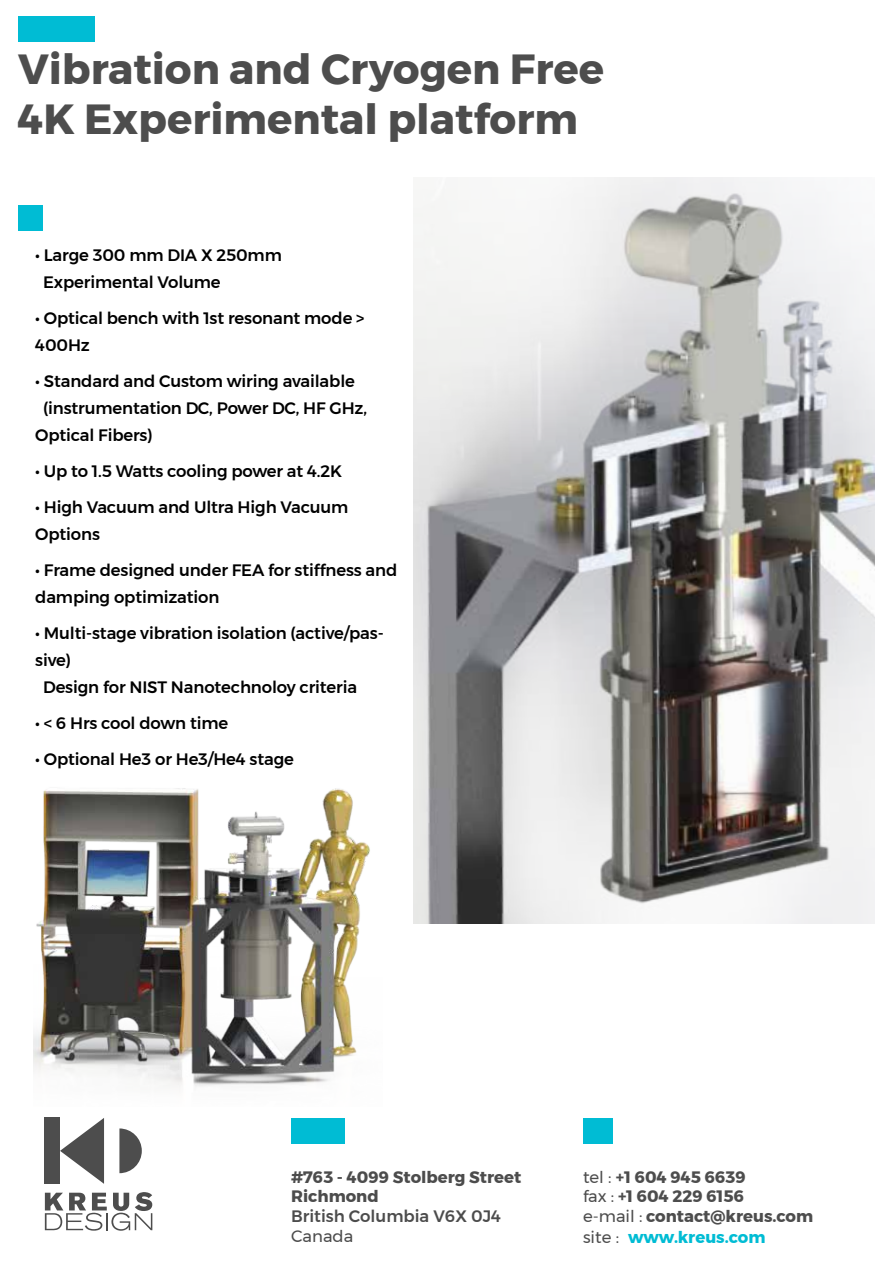
<style>
.page{position:relative;width:893px;height:1263px;background:#fff}
.page>*{position:absolute;margin:0;border:0;box-sizing:border-box;transform-origin:0 0}
.t1{font:700 42px/50.4px "Montserrat";color:#4d4d4d}
.t2{font:500 16.5px/27px "Montserrat";letter-spacing:-.01em;color:#000}
.t3{font:700 16.5px/20.2px "Montserrat";color:#4d4d4d}
.t4{font:700 16.5px/19.8px "Montserrat";color:#4c4c4c}
.t5{font:500 16.5px "Montserrat";color:#4c4c4c}
.t6{font:16.5px "Montserrat";color:#4c4c4c}
.s1{font-weight:400}
.s2{color:#00bcd4}
</style>
<div class="page">
<img style="left:413px;top:177px;width:461px;height:746px">
<svg style="left:60px;top:1118px;width:44px;height:66px"></svg>
<div style="left:45px;top:1118px;width:15px;height:66px;background:#4d4d4d"></div>
<svg style="left:119px;top:1128px;width:23px;height:45px"></svg>
<svg style="left:45px;top:1192px;width:107px;height:39px"></svg>
<div style="left:18px;top:205px;width:25px;height:26px;background:#00bcd4"></div>
<div style="left:291px;top:1118px;width:53px;height:25px;background:#00bcd4"></div>
<div style="left:583px;top:1118px;width:29px;height:25px;background:#00bcd4"></div>
<div style="left:18px;top:16px;width:77px;height:26px;background:#00bcd4"></div>
<img style="left:33px;top:788px;width:337px;height:299px">
<h1 class="t1" style="left:18px;top:44px;width:588px">Vibration and Cryogen Free<br>4K Experimental platform</h1>
<p class="t2" style="left:43px;top:241px;width:240px;text-indent:-8px">• Large 300 mm DIA X 250mm<br>Experimental Volume</p>
<p class="t2" style="left:35px;top:304px;width:331px">• Optical bench with 1st resonant mode &gt;<br>400Hz</p>
<p class="t2" style="left:35px;top:367px;width:321px">• Standard and Custom wiring available</p>
<p class="t2" style="left:43px;top:394px;width:325px">(instrumentation DC, Power DC, HF GHz,</p>
<p class="t2" style="left:35px;top:421px;width:119px">Optical Fibers)</p>
<p class="t2" style="left:35px;top:457px;width:308px">• Up to 1.5 Watts cooling power at 4.2K</p>
<p class="t2" style="left:35px;top:493px;width:315px">• High Vacuum and Ultra High Vacuum<br>Options</p>
<p class="t2" style="left:35px;top:556px;width:364px">• Frame designed under FEA for stiffness and damping optimization</p>
<p class="t2" style="left:35px;top:619px;width:350px">• Multi-stage vibration isolation (active/pas-</p>
<p class="t2" style="left:35px;top:646px;width:37px">sive)</p>
<p class="t2" style="left:43px;top:673px;width:316px">Design for NIST Nanotechnoloy criteria</p>
<p class="t2" style="left:35px;top:709px;width:195px">• &lt; 6 Hrs cool down time</p>
<p class="t2" style="left:35px;top:745px;width:260px">• Optional He3 or He3/He4 stage</p>
<p class="t4" style="left:291px;top:1167px;width:232px">#763 - 4099 Stolberg Street<br>Richmond</p>
<p class="t5" style="left:291px;top:1203px;width:211px">British Columbia V6X 0J4</p>
<p class="t6" style="left:291px;top:1223px;width:64px">Canada</p>
<p class="t3" style="left:583px;top:1166px;width:232px"><span class="s1">tel :</span> +1 604 945 6639<br><span class="s1">fax :</span> +1 604 229 6156<br><span class="s1">e-mail :</span> contact@kreus.com <span class="s1">site :</span> <span class="s2">www.kreus.com</span></p>
</div>
